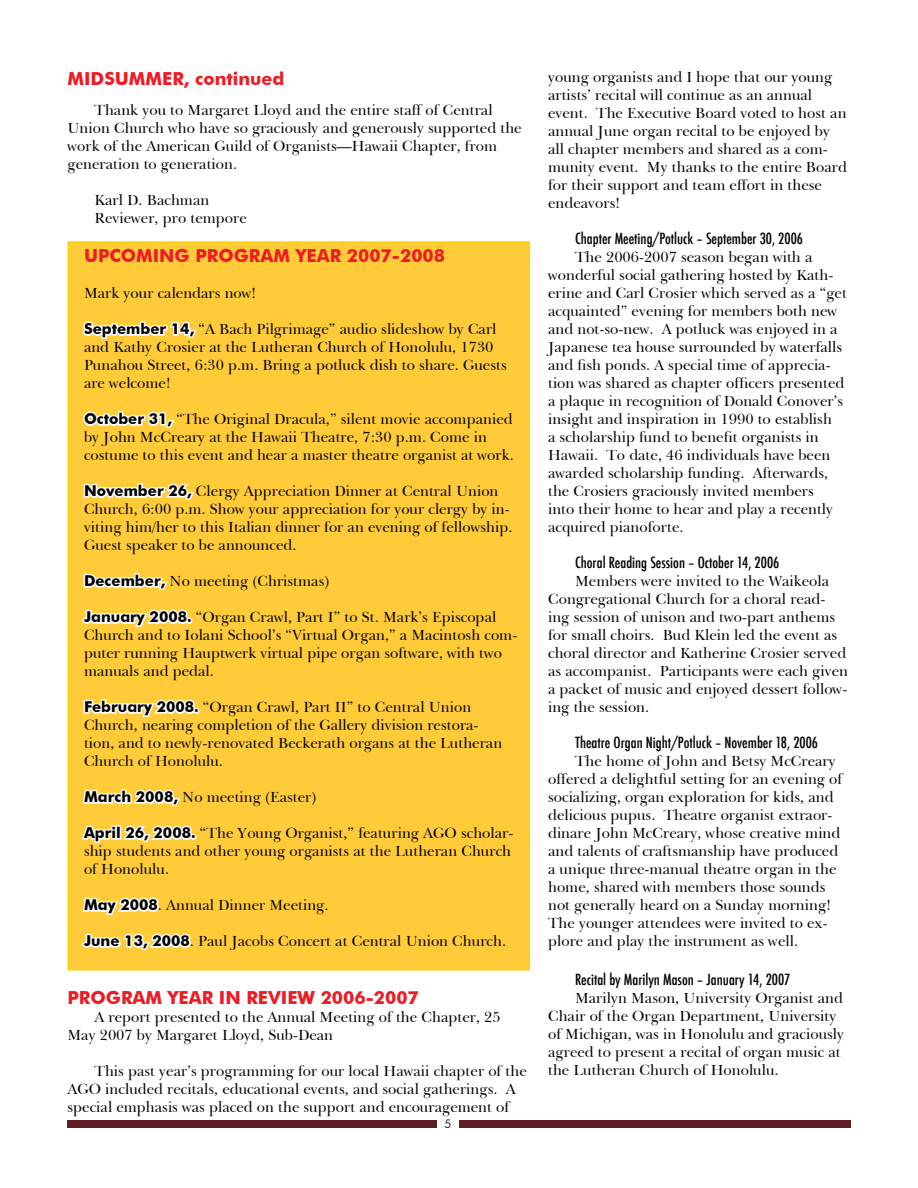
<style>
.page{position:relative;width:918px;height:1188px;background:#fff}
.page>*{position:absolute;margin:0;border:0;box-sizing:border-box;transform-origin:0 0}
.t1{font:700 18px "Futura BT";color:#ed1c24}
.t2{font:15px/18px "New Baskerville IT Cby BT";color:#000}
.t3{font:500 condensed 15px "Futura";color:#000}
.s1{font-family:"Futura BT";font-weight:700}
</style>
<div class="page">
<div style="left:68px;top:1120px;width:369px;height:8px;background:#5e1c23"></div>
<div style="left:459px;top:1120px;width:391px;height:8px;background:#5e1c23"></div>
<div style="left:68px;top:242px;width:461px;height:728px;background:#ffcb39"></div>
<div style="left:68px;top:241px;width:462px;height:729px;border:2px solid #ffd400"></div>
<svg style="left:82px;top:321px;width:115px;height:18px"></svg>
<svg style="left:83px;top:411px;width:92px;height:17px"></svg>
<svg style="left:83px;top:483px;width:111px;height:17px"></svg>
<svg style="left:83px;top:573px;width:85px;height:17px"></svg>
<svg style="left:82px;top:609px;width:111px;height:18px"></svg>
<svg style="left:83px;top:699px;width:117px;height:18px"></svg>
<svg style="left:81px;top:789px;width:116px;height:54px"></svg>
<svg style="left:82px;top:897px;width:109px;height:53px"></svg>
<p class="t1" style="left:68px;top:67px;width:218px">MIDSUMMER, continued</p>
<p class="t2" style="left:68px;top:100px;width:456px;text-indent:27px">Thank you to Margaret Lloyd and the entire staff of Central Union Church who have so graciously and generously supported the work of the American Guild of Organists—Hawaii Chapter, from generation to generation.</p>
<p class="t2" style="left:94px;top:190px;width:154px">Karl D. Bachman<br>Reviewer, pro tempore</p>
<p class="t1" style="left:84px;top:245px;width:363px">UPCOMING PROGRAM YEAR 2007-2008</p>
<p class="t2" style="left:84px;top:284px;width:174px">Mark your calendars now!</p>
<p class="t2" style="left:84px;top:320px;width:424px"><span class="s1">September 14,</span> “A Bach Pilgrimage” audio slideshow by Carl and Kathy Crosier at the Lutheran Church of Honolulu, 1730<br>Punahou Street, 6:30 p.m. Bring a potluck dish to share. Guests are welcome!</p>
<p class="t2" style="left:84px;top:410px;width:431px"><span class="s1">October 31,</span> “The Original Dracula,” silent movie accompanied by John McCreary at the Hawaii Theatre, 7:30 p.m. Come in costume to this event and hear a master theatre organist at work.</p>
<p class="t2" style="left:84px;top:482px;width:430px"><span class="s1">November 26,</span> Clergy Appreciation Dinner at Central Union Church, 6:00 p.m. Show your appreciation for your clergy by in&shy;viting him/her to this Italian dinner for an evening of fellowship.<br>Guest speaker to be announced.</p>
<p class="t2" style="left:84px;top:572px;width:247px"><span class="s1">December,</span> No meeting (Christmas)</p>
<p class="t2" style="left:84px;top:608px;width:435px"><span class="s1">January 2008.</span> “Organ Crawl, Part I” to St. Mark’s Episcopal Church and to Iolani School’s “Virtual Organ,” a Macintosh com&shy;puter running Hauptwerk virtual pipe organ software, with two manuals and pedal.</p>
<p class="t2" style="left:84px;top:698px;width:420px"><span class="s1">February 2008.</span> “Organ Crawl, Part II” to Central Union Church, nearing completion of the Gallery division restora&shy;tion, and to newly-renovated Beckerath organs at the Lutheran Church of Honolulu.</p>
<p class="t2" style="left:84px;top:788px;width:234px"><span class="s1">March 2008,</span> No meeting (Easter)</p>
<p class="t2" style="left:84px;top:824px;width:431px"><span class="s1">April 26, 2008.</span> “The Young Organist,” featuring AGO scholar&shy;ship students and other young organists at the Lutheran Church of Honolulu.</p>
<p class="t2" style="left:84px;top:896px;width:246px"><span class="s1">May 2008</span>. Annual Dinner Meeting.</p>
<p class="t2" style="left:84px;top:932px;width:424px"><span class="s1">June 13, 2008</span>. Paul Jacobs Concert at Central Union Church.</p>
<p class="t1" style="left:68px;top:986px;width:353px">PROGRAM YEAR IN REVIEW 2006-2007</p>
<p class="t2" style="left:68px;top:1008px;width:435px;text-indent:27px">A report presented to the Annual Meeting of the Chapter, 25<br>May 2007 by Margaret Lloyd, Sub-Dean</p>
<p class="t2" style="left:68px;top:1062px;width:461px;text-indent:27px">This past year’s programming for our local Hawaii chapter of the<br>AGO included recitals, educational events, and social gatherings. A special emphasis was placed on the support and encouragement of</p>
<p class="t2" style="left:548px;top:68px;width:300px">young organists and I hope that our young artists’ recital will continue as an annual event. The Executive Board voted to host an annual June organ recital to be enjoyed by all chapter members and shared as a com&shy;munity event. My thanks to the entire Board for their support and team effort in these endeavors!</p>
<p class="t3" style="left:575px;top:229px;width:230px">Chapter Meeting/Potluck – September 30, 2006</p>
<p class="t2" style="left:548px;top:248px;width:300px;text-indent:27px">The 2006-2007 season began with a wonderful social gathering hosted by Kath&shy;erine and Carl Crosier which served as a “get acquainted” evening for members both new and not-so-new. A potluck was enjoyed in a Japanese tea house surrounded by waterfalls and fish ponds. A special time of apprecia&shy;tion was shared as chapter officers presented a plaque in recognition of Donald Conover’s insight and inspiration in 1990 to establish<br>a scholarship fund to benefit organists in Hawaii. To date, 46 individuals have been awarded scholarship funding. Afterwards, the Crosiers graciously invited members<br>into their home to hear and play a recently acquired pianoforte.</p>
<p class="t3" style="left:575px;top:553px;width:206px">Choral Reading Session – October 14, 2006</p>
<p class="t2" style="left:548px;top:572px;width:301px;text-indent:27px">Members were invited to the Waikeola Congregational Church for a choral read&shy;ing session of unison and two-part anthems for small choirs. Bud Klein led the event as choral director and Katherine Crosier served as accompanist. Participants were each given a packet of music and enjoyed dessert follow&shy;ing the session.</p>
<p class="t3" style="left:575px;top:733px;width:245px">Theatre Organ Night/Potluck – November 18, 2006</p>
<p class="t2" style="left:548px;top:752px;width:296px;text-indent:27px">The home of John and Betsy McCreary offered a delightful setting for an evening of socializing, organ exploration for kids, and delicious pupus. Theatre organist extraor&shy;dinare John McCreary, whose creative mind and talents of craftsmanship have produced a unique three-manual theatre organ in the home, shared with members those sounds not generally heard on a Sunday morning!<br>The younger attendees were invited to ex&shy;plore and play the instrument as well.</p>
<p class="t3" style="left:575px;top:970px;width:217px">Recital by Marilyn Mason – January 14, 2007</p>
<p class="t2" style="left:548px;top:989px;width:298px;text-indent:27px">Marilyn Mason, University Organist and Chair of the Organ Department, University of Michigan, was in Honolulu and graciously agreed to present a recital of organ music at the Lutheran Church of Honolulu.</p>
</div>
